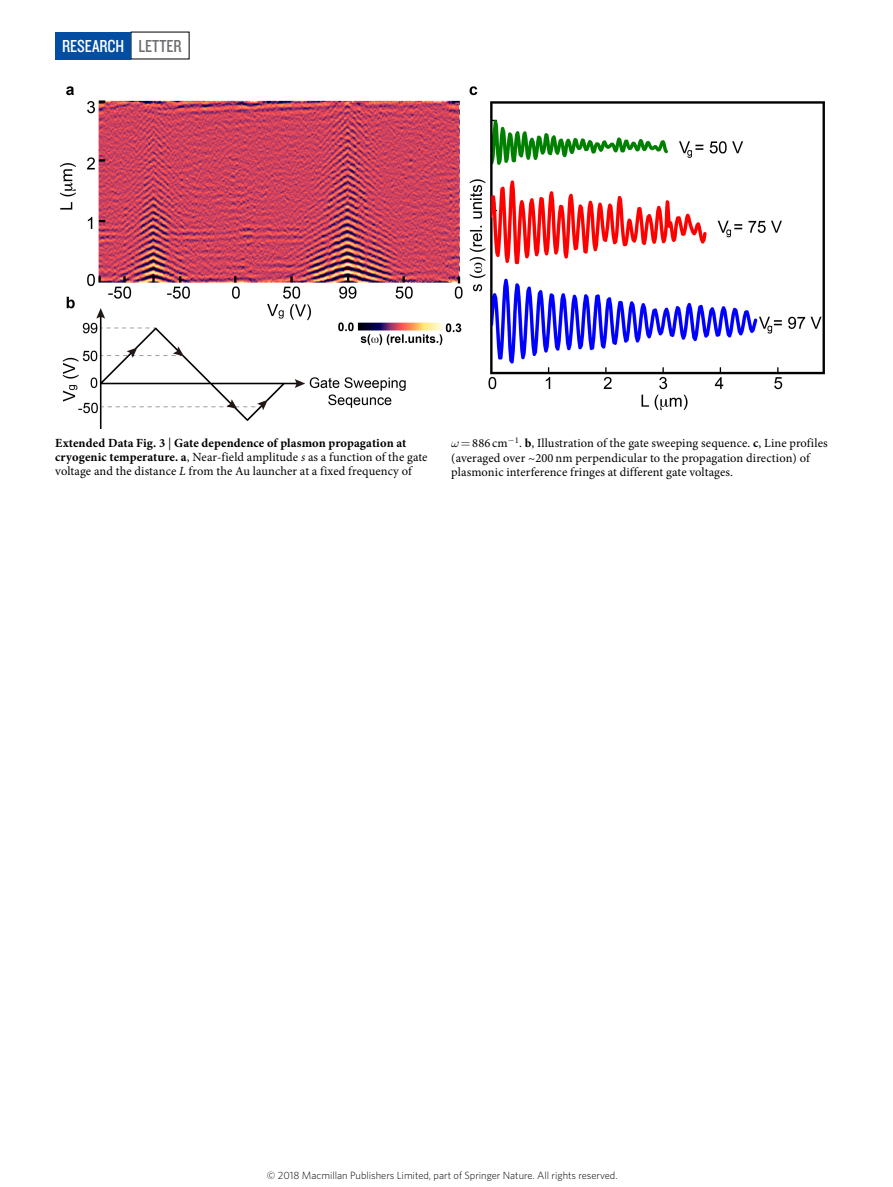
<style>
.page{position:relative;width:893px;height:1187px;background:#fff}
.page>*{position:absolute;margin:0;border:0;box-sizing:border-box;transform-origin:0 0}
.t1{font:18px "Knockout 29 Junior Ltweight";color:#fff}
.t2{font:12.45px/14.2px "Minion Pro";letter-spacing:.01em;color:#000}
.t3{font:300 10.5px "Whitney";color:#000}
.s1{color:#6d6e71}
.s2{font-weight:700}
.s3{font-style:italic}
</style>
<div class="page">
<div style="left:55px;top:32px;width:76px;height:27px;background:#034ea2"></div>
<img style="left:60px;top:86px;width:765px;height:343px">
<h1 class="t1" style="left:62px;top:34px;width:121px">RESEARCH <span class="s1">LETTER</span></h1>
<p class="t2" style="left:55px;top:435px;width:374px"><span class="s2">Extended Data Fig. 3</span> | <span class="s2">Gate dependence of plasmon propagation at cryogenic temperature. a</span>, Near-field amplitude <span class="s3">s</span> as a function of the gate voltage and the distance <span class="s3">L</span> from the Au launcher at a fixed frequency of</p>
<p class="t2" style="left:451px;top:436px;width:378px;text-indent:21px">886 cm−<sup>1</sup>. <span class="s2">b</span>, Illustration of the gate sweeping sequence. <span class="s2">c</span>, Line profiles (averaged over ~200 nm perpendicular to the propagation direction) of plasmonic interference fringes at different gate voltages.</p>
<p class="t3" style="left:267px;top:1168px;width:352px">© 2018 Macmillan Publishers Limited, part of Springer Nature. All rights reserved.</p>
</div>
